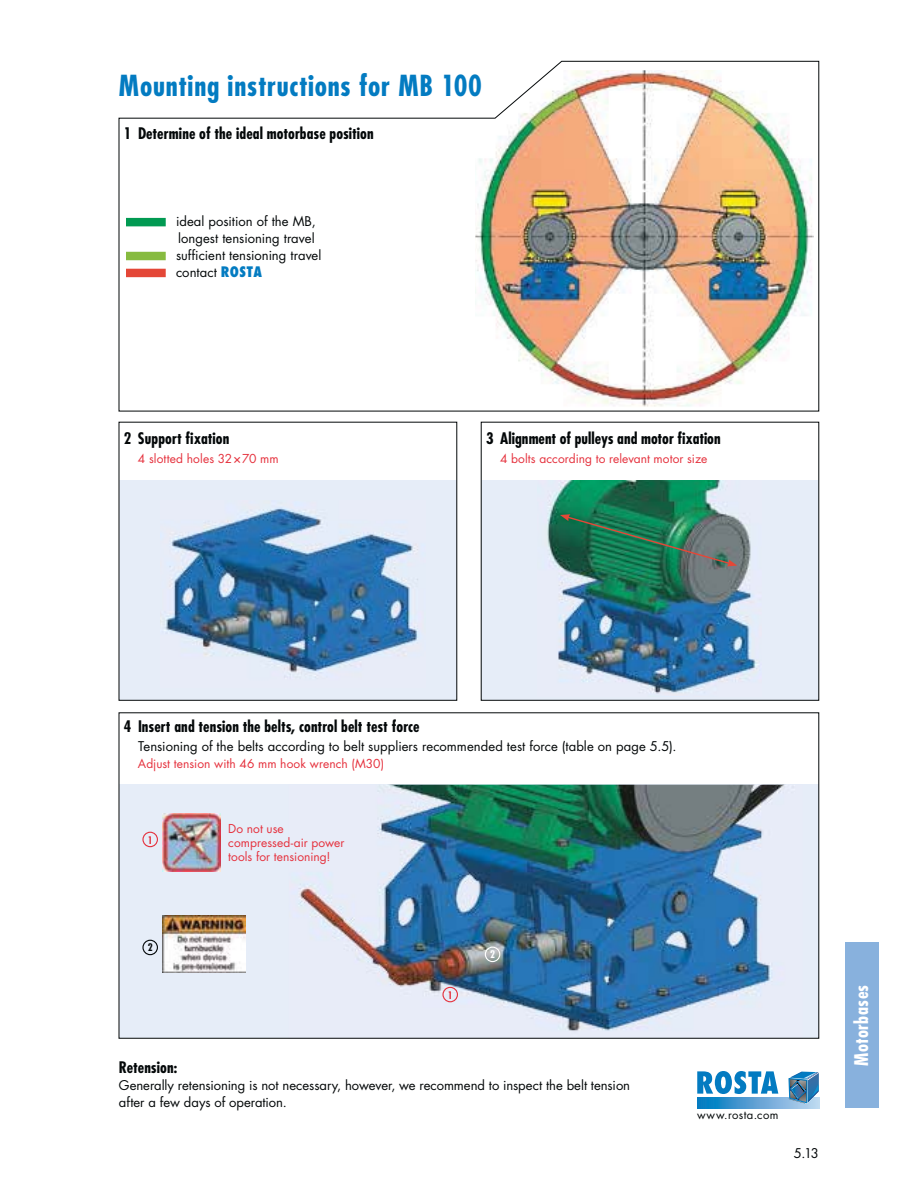
<style>
.page{position:relative;width:918px;height:1188px;background:#fff}
.page>*{position:absolute;margin:0;border:0;box-sizing:border-box;transform-origin:0 0}
.t1{font:700 condensed 28.2px "Futura";letter-spacing:.025em;color:#037bc1}
.t2{font:700 condensed 18.3px "Futura";letter-spacing:.025em;color:#fff}
.t3{font:700 condensed 15.45px "Futura";color:#040809}
.t4{font:13.05px/17px "Futura";color:#040809}
.t5{font:12px/14.4px "Futura";letter-spacing:.005em;color:#e5313d}
.t6{font:11.25px "Futura";letter-spacing:.04em;color:#040809}
.t7{font:700 condensed 10.2px "Futura";color:#e5313d}
.t8{font:700 condensed 10.2px "Futura";color:#040809}
.t9{font:700 condensed 10.2px "Futura";color:#fff}
.s1{font-weight:800;font-stretch:condensed;font-size:14.1px;color:#037bc1}
.s2{font-style:inherit}
.s3{font-size:14.1px}
</style>
<div class="page">
<svg style="left:778px;top:1097px;width:41px;height:11px"></svg>
<svg style="left:697px;top:1071px;width:81px;height:37px"></svg>
<svg style="left:788px;top:1072px;width:31px;height:32px"></svg>
<div style="left:845px;top:943px;width:34px;height:165px;background:#88b1dd"></div>
<img style="left:118px;top:61px;width:701px;height:978px">
<img style="left:163px;top:813px;width:58px;height:58px">
<img style="left:163px;top:916px;width:82px;height:56px">
<div style="left:142px;top:832px;width:16px;height:15px;border:1px solid #e5313d;border-radius:50%"></div>
<div style="left:142px;top:940px;width:16px;height:15px;border:1px solid #040809;border-radius:50%"></div>
<div style="left:442px;top:987px;width:16px;height:15px;border:1px solid #e5313d;border-radius:50%"></div>
<div style="left:485px;top:947px;width:15px;height:15px;border:1px solid #fff;border-radius:50%"></div>
<h1 class="t1" style="left:119px;top:74px;width:365px">Mounting instructions for MB 100</h1>
<p class="t3" style="left:124px;top:126px;width:251px">1 Determine of the ideal motorbase position</p>
<p class="t4" style="left:176px;top:214px;width:147px">ideal position of the MB, longest tensioning travel sufficient tensioning travel contact <span class="s1">ROSTA</span></p>
<p class="t3" style="left:124px;top:431px;width:107px">2 Support fixation</p>
<p class="t5" style="left:138px;top:453px;width:142px">4 slotted holes 32 <span class="s2">×</span> 70 mm</p>
<p class="t3" style="left:486px;top:431px;width:236px">3 Alignment of pulleys and motor fixation</p>
<p class="t5" style="left:500px;top:453px;width:209px">4 bolts according to relevant motor size</p>
<p class="t3" style="left:124px;top:719px;width:297px">4 Insert and tension the belts, control belt test force</p>
<p class="t4" style="left:138px;top:739px;width:540px">Tensioning of the belts according to belt suppliers recommended test force (table on page 5.5).</p>
<p class="t5" style="left:138px;top:758px;width:248px">Adjust tension with 46 mm hook wrench (M30)</p>
<p class="t7" style="left:148px;top:835px;width:6px">1</p>
<p class="t5" style="left:228px;top:822px;width:118px">Do not use compressed-air power tools for tensioning!</p>
<p class="t8" style="left:148px;top:943px;width:6px">2</p>
<p class="t7" style="left:448px;top:990px;width:6px">1</p>
<p class="t9" style="left:490px;top:950px;width:6px">2</p>
<p class="t3" style="left:119px;top:1061px;width:60px">Retension<span class="s3">:</span></p>
<p class="t4" style="left:119px;top:1078px;width:513px">Generally retensioning is not necessary, however, we recommend to inspect the belt tension after a few days of operation.</p>
<p class="t6" style="left:697px;top:1110px;width:83px">www.rosta.com</p>
<p class="t4" style="left:794px;top:1146px;width:27px">5.13</p>
<h2 class="t2" style="left:853px;top:1066px;width:83px;rotate:-90deg">Motorbases</h2>
</div>
